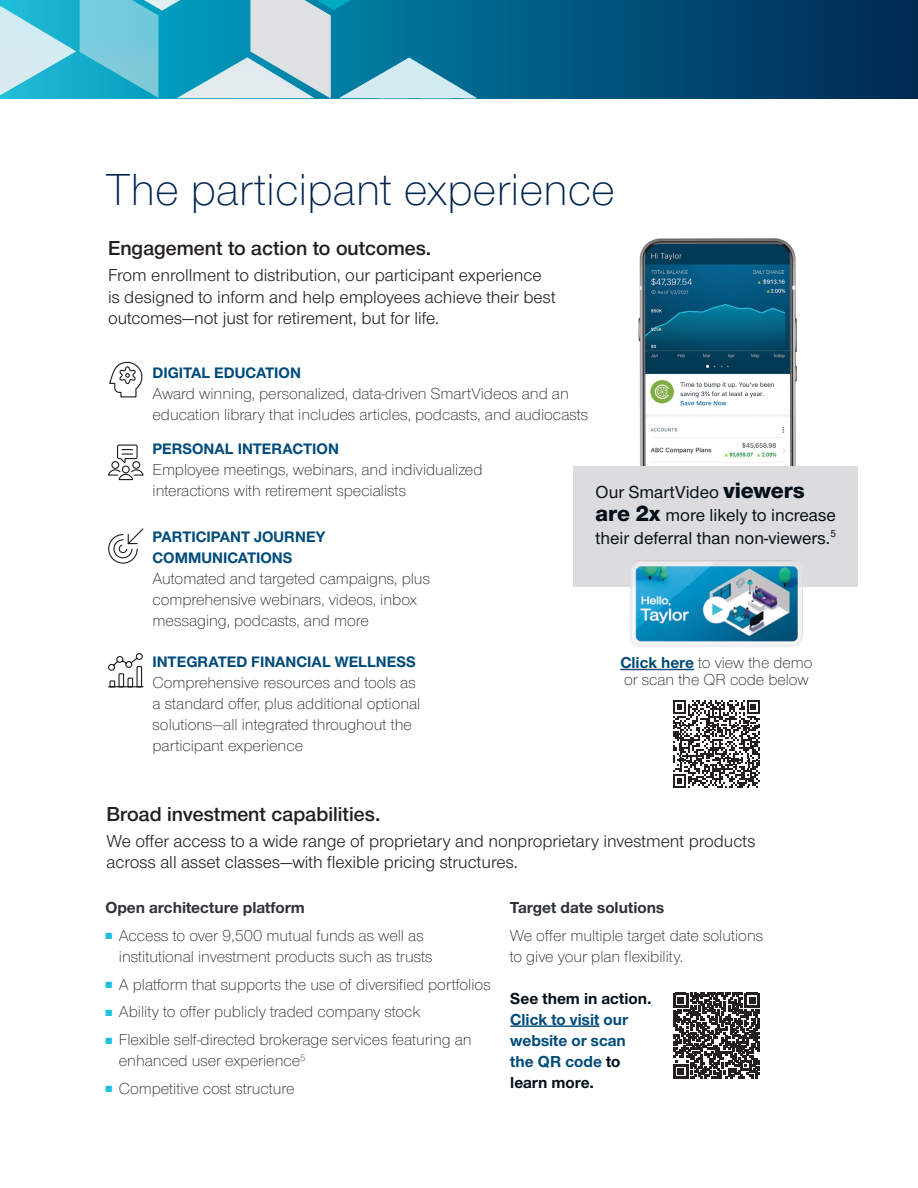
<style>
.page{position:relative;width:918px;height:1188px;background:#fff}
.page>*{position:absolute;margin:0;border:0;box-sizing:border-box;transform-origin:0 0}
.t1{font:300 46.5px "Nimbus Sans Novus";color:#00254f}
.t2{font:600 21px "Nimbus Sans Novus";color:#231f20}
.t3{font:18px/21.6px "Nimbus Sans Novus";color:#231f20}
.t4{font:500 18px/22.5px "Nimbus Sans Novus";color:#041019}
.t5{font:300 16.5px/21px "Nimbus Sans Novus";color:#231f20}
.t6{font:700 16.5px/21px "Nimbus Sans Novus";color:#004b7a}
.t7{font:700 16.5px "Nimbus Sans Novus";color:#2e3239}
.t8{font:700 16.5px "Nimbus Sans Novus";color:#041019}
.t9{font:300 16.35px/17.5px "Nimbus Sans Novus";color:#231f20}
.t10{font:700 15.75px/21px "Nimbus Sans Novus";color:#004b7a}
.s1{font-weight:800;font-size:22.95px}
.s2{font-weight:700;color:#004b7a}
.s3{color:#1fc0db}
.s4{color:#041019}
</style>
<div class="page">
<svg style="left:477px;top:0;width:441px;height:98px;background:#00476f"></svg>
<svg style="left:0;top:0;width:477px;height:98px;background:#57b1c7"></svg>
<svg style="left:108px;top:444px;width:36px;height:37px"></svg>
<svg style="left:108px;top:528px;width:36px;height:36px"></svg>
<svg style="left:109px;top:361px;width:34px;height:37px"></svg>
<svg style="left:108px;top:653px;width:36px;height:35px"></svg>
<img style="left:638px;top:238px;width:159px;height:228px">
<div style="left:574px;top:466px;width:284px;height:121px;background:#dcdbdd"></div>
<img style="left:631px;top:560px;width:171px;height:87px">
<hr style="left:620px;top:669px;width:74px;height:1px;background:#004b7a">
<svg style="left:673px;top:700px;width:87px;height:88px"></svg>
<svg style="left:673px;top:993px;width:86px;height:86px"></svg>
<hr style="left:510px;top:1025px;width:89px;height:2px;background:#004b7a">
<h1 class="t1" style="left:105px;top:158px;width:511px">The participant experience</h1>
<p class="t2" style="left:108px;top:234px;width:325px">Engagement to action to outcomes.</p>
<p class="t3" style="left:108px;top:264px;width:449px">From enrollment to distribution, our participant experience is designed to inform and help employees achieve their best outcomes—not just for retirement, but for life.</p>
<p class="t10" style="left:153px;top:361px;width:150px">DIGITAL EDUCATION</p>
<p class="t5" style="left:153px;top:382px;width:437px">Award winning, personalized, data-driven SmartVideos and an education library that includes articles, podcasts, and audiocasts</p>
<p class="t10" style="left:153px;top:438px;width:188px">PERSONAL INTERACTION</p>
<p class="t5" style="left:153px;top:458px;width:331px">Employee meetings, webinars, and individualized interactions with retirement specialists</p>
<p class="t10" style="left:153px;top:525px;width:174px">PARTICIPANT JOURNEY<br>COMMUNICATIONS</p>
<p class="t5" style="left:153px;top:567px;width:279px">Automated and targeted campaigns, plus comprehensive webinars, videos, inbox messaging, podcasts, and more</p>
<p class="t10" style="left:153px;top:650px;width:265px">INTEGRATED FINANCIAL WELLNESS</p>
<p class="t5" style="left:153px;top:671px;width:269px">Comprehensive resources and tools as a standard offer, plus additional optional solutions—all integrated throughout the participant experience</p>
<p class="t4" style="left:596px;top:480px;width:242px">Our SmartVideo <span class="s1">viewers are 2x</span> more likely to increase their deferral than non-viewers.<sup>5</sup></p>
<p class="t9" style="left:620px;top:653px;width:194px"><span class="s2">Click here</span> to view the demo or scan the QR code below</p>
<p class="t2" style="left:106px;top:800px;width:275px">Broad investment capabilities.</p>
<p class="t3" style="left:106px;top:830px;width:650px">We offer access to a wide range of proprietary and nonproprietary investment products across all asset classes—with flexible pricing structures.</p>
<p class="t7" style="left:105px;top:896px;width:201px">Open architecture platform</p>
<p class="t5" style="left:119px;top:924px;width:315px;text-indent:-13px"><span class="s3">■</span> Access to over 9,500 mutual funds as well as institutional investment products such as trusts</p>
<p class="t5" style="left:105px;top:973px;width:387px"><span class="s3">■</span> A platform that supports the use of diversified portfolios</p>
<p class="t5" style="left:105px;top:1000px;width:317px"><span class="s3">■</span> Ability to offer publicly traded company stock</p>
<p class="t5" style="left:119px;top:1028px;width:354px;text-indent:-13px"><span class="s3">■</span> Flexible self-directed brokerage services featuring an enhanced user experience<sup>5</sup></p>
<p class="t5" style="left:105px;top:1077px;width:191px"><span class="s3">■</span> Competitive cost structure</p>
<p class="t7" style="left:510px;top:896px;width:156px">Target date solutions</p>
<p class="t5" style="left:510px;top:924px;width:255px">We offer multiple target date solutions to give your plan flexibility.</p>
<p class="t8" style="left:510px;top:987px;width:143px">See them in action.</p>
<p class="t6" style="left:510px;top:1008px;width:119px">Click to visit our website or scan the QR code <span class="s4">to learn more.</span></p>
</div>
